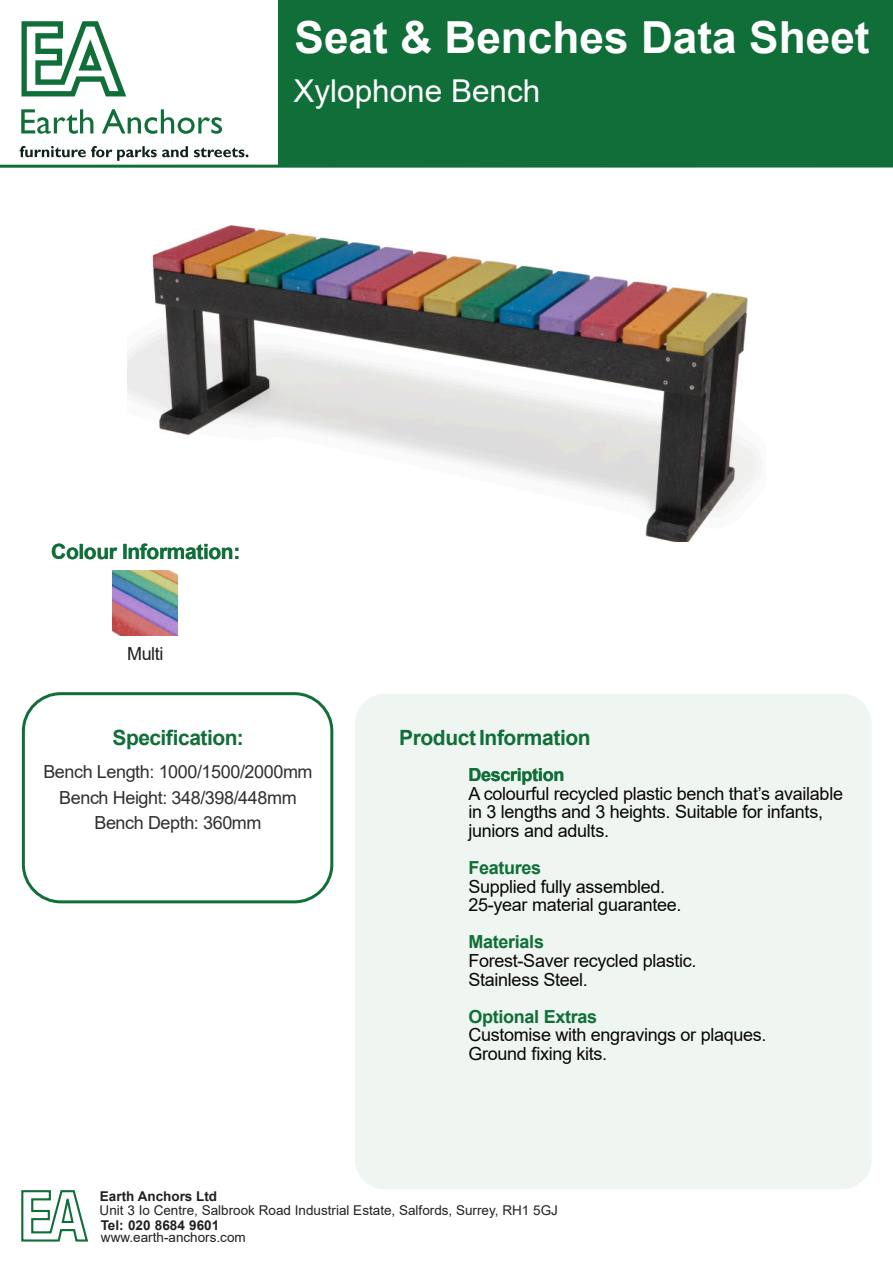
<style>
.page{position:relative;width:893px;height:1263px;background:#fff}
.page>*{position:absolute;margin:0;border:0;box-sizing:border-box;transform-origin:0 0}
.t1{font:700 44.25px "Arial";color:#fff}
.t2{font:31.5px "Arial";color:#fff}
.t3{font:700 21px "Arial";letter-spacing:-.02em;color:#106e38}
.t4{font:18px/18.6px "Arial";letter-spacing:-.015em;color:#080704}
.t5{font:18px/25.5px "Arial";letter-spacing:-.025em;color:#312f30;text-align:center}
.t6{font:700 18px "Arial";letter-spacing:-.015em;color:#106e38}
.t7{font:18px "Arial";letter-spacing:-.025em;color:#221d1c}
.t8{font:13.5px "Arial";color:#242221}
.t9{font:700 13.5px "Arial";color:#231f20}
.t10{font:13.5px "Arial";color:#231f20}
</style>
<div class="page">
<hr style="left:0;top:165px;width:893px;height:3px;background:#106e38">
<div style="left:278px;top:0;width:615px;height:166px;background:#106e38"></div>
<div style="left:355px;top:694px;width:517px;height:495px;background:#eff5f1;border-radius:30px"></div>
<svg style="left:21px;top:109px;width:72px;height:25px"></svg>
<svg style="left:102px;top:109px;width:120px;height:25px"></svg>
<svg style="left:20px;top:146px;width:168px;height:15px"></svg>
<svg style="left:21px;top:21px;width:105px;height:75px"></svg>
<svg style="left:194px;top:147px;width:54px;height:10px"></svg>
<svg style="left:21px;top:1190px;width:67px;height:51px"></svg>
<div style="left:22px;top:692px;width:311px;height:211px;border:3px solid #106e38;border-radius:37px"></div>
<img style="left:127px;top:225px;width:633px;height:316px">
<img style="left:113px;top:570px;width:65px;height:65px">
<h1 class="t1" style="left:295px;top:21px;width:577px">Seat &amp; Benches Data Sheet</h1>
<h2 class="t2" style="left:293px;top:79px;width:248px">Xylophone Bench</h2>
<p class="t3" style="left:51px;top:544px;width:191px">Colour Information:</p>
<p class="t7" style="left:127px;top:647px;width:38px">Multi</p>
<p class="t3" style="left:113px;top:730px;width:133px">Specification:</p>
<p class="t3" style="left:399px;top:730px;width:193px">Product Information</p>
<p class="t5" style="left:43px;top:761px;width:271px">Bench Length: 1000/1500/2000mm<br>Bench Height: 348/398/448mm<br>Bench Depth: 360mm</p>
<p class="t6" style="left:469px;top:768px;width:97px">Description</p>
<p class="t4" style="left:468px;top:786px;width:376px">A colourful recycled plastic bench that’s available in 3 lengths and 3 heights. Suitable for infants, juniors and adults.</p>
<p class="t6" style="left:468px;top:861px;width:74px">Features</p>
<p class="t4" style="left:468px;top:879px;width:215px">Supplied fully assembled.<br>25-year material guarantee.</p>
<p class="t6" style="left:468px;top:935px;width:77px">Materials</p>
<p class="t4" style="left:468px;top:953px;width:230px">Forest-Saver recycled plastic.<br>Stainless Steel.</p>
<p class="t6" style="left:468px;top:1009px;width:130px">Optional Extras</p>
<p class="t4" style="left:468px;top:1027px;width:300px">Customise with engravings or plaques.<br>Ground fixing kits.</p>
<p class="t9" style="left:100px;top:1191px;width:119px">Earth Anchors Ltd</p>
<p class="t8" style="left:100px;top:1205px;width:460px">Unit 3 Io Centre, Salbrook Road Industrial Estate, Salfords, Surrey, RH1 5GJ</p>
<p class="t9" style="left:101px;top:1220px;width:120px">Tel: 020 8684 9601</p>
<p class="t10" style="left:101px;top:1232px;width:146px">www.earth-anchors.com</p>
</div>
